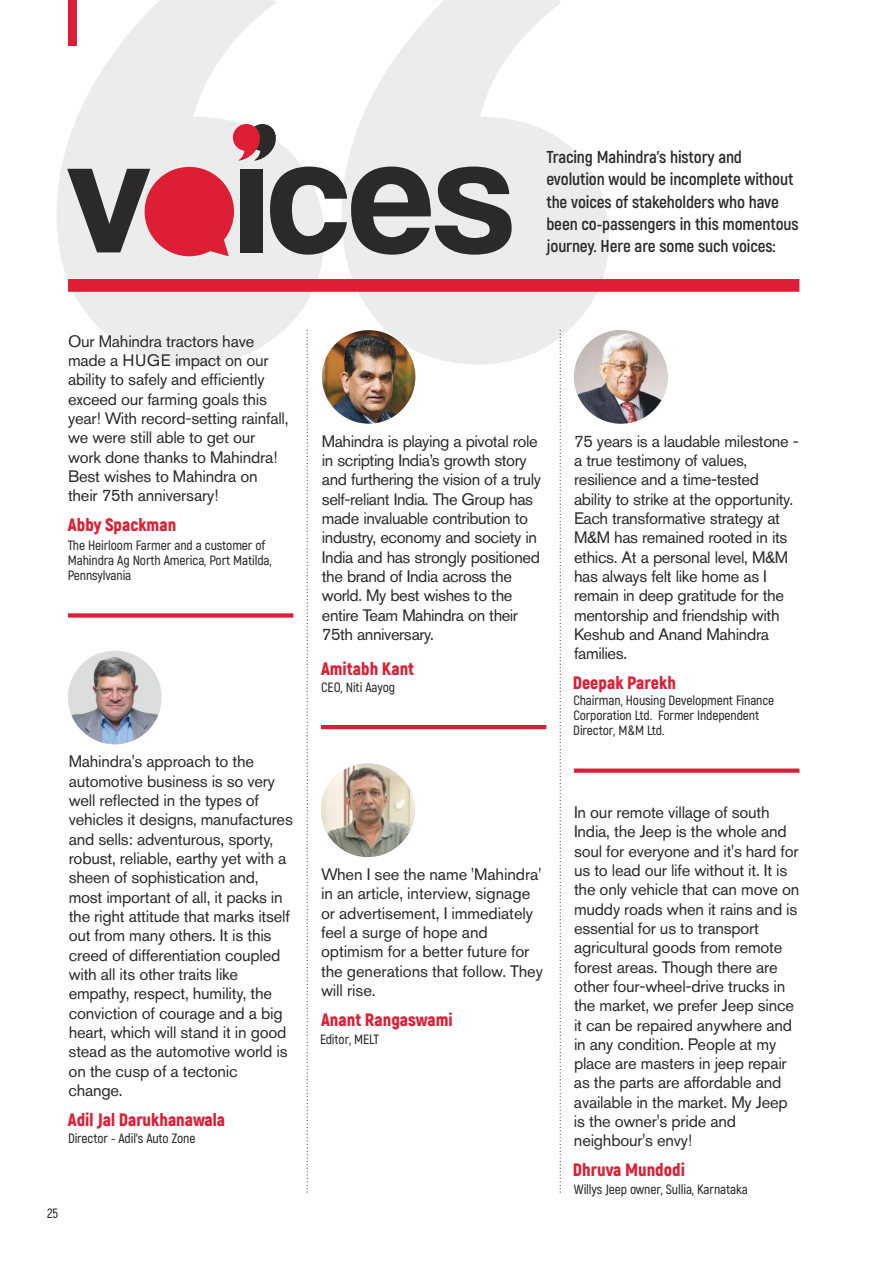
<style>
.page{position:relative;width:893px;height:1263px;background:#fff}
.page>*{position:absolute;margin:0;border:0;box-sizing:border-box;transform-origin:0 0}
.t1{font:170.1px "Coolvetica Rg";color:#2b2a29}
.t2{font:900 18px "Akrobat";color:#dd1e35}
.t3{font:700 17.25px/22.4px "Akrobat";letter-spacing:-.01em;color:#2b2a29}
.t4{font:16.5px/19.4px "Akzidenz Grotesk Pro";letter-spacing:-.015em;color:#2b2a29}
.t5{font:600 13.5px/14.9px "Akrobat";letter-spacing:-.01em;color:#2b2a29}
</style>
<div class="page">
<svg style="left:57px;top:0;width:552px;height:364px;fill:#ebecec"></svg>
<div style="left:68px;top:0;width:9px;height:46px;background:#dd1e35"></div>
<svg style="left:307px;top:330px;width:1px;height:863px"></svg>
<svg style="left:560px;top:330px;width:1px;height:863px"></svg>
<div style="left:68px;top:613px;width:225px;height:5px;background:#dd1e35"></div>
<hr style="left:321px;top:725px;width:225px;height:4px;background:#dd1e35">
<div style="left:574px;top:768px;width:225px;height:5px;background:#dd1e35"></div>
<div style="left:68px;top:279px;width:731px;height:13px;background:#dd1e35"></div>
<img style="left:68px;top:651px;width:94px;height:93px;border-radius:50%">
<div style="left:240px;top:169px;width:22px;height:83px;background:#2b2a29"></div>
<svg style="left:145px;top:167px;width:89px;height:89px;background:#df4558"></svg>
<svg style="left:233px;top:124px;width:43px;height:37px;background:#ab5b64"></svg>
<img style="left:574px;top:330px;width:94px;height:94px;border-radius:50%">
<img style="left:321px;top:763px;width:94px;height:94px;border-radius:50%">
<img style="left:322px;top:330px;width:93px;height:94px;border-radius:50%">
<h1 class="t1" style="left:67px;top:122px;width:447px">v ces</h1>
<p class="t3" style="left:546px;top:146px;width:254px">Tracing Mahindra's history and evolution would be incomplete without the voices of stakeholders who have been co-passengers in this momentous journey. Here are some such voices:</p>
<p class="t4" style="left:68px;top:333px;width:222px">Our Mahindra tractors have made a HUGE impact on our ability to safely and efficiently exceed our farming goals this year! With record-setting rainfall, we were still able to get our work done thanks to Mahindra!<br>Best wishes to Mahindra on their 75th anniversary!</p>
<p class="t2" style="left:68px;top:514px;width:110px">Abby Spackman</p>
<p class="t5" style="left:68px;top:538px;width:205px">The Heirloom Farmer and a customer of<br>Mahindra Ag North America, Port Matilda,<br>Pennsylvania</p>
<p class="t4" style="left:69px;top:754px;width:226px">Mahindra's approach to the automotive business is so very well reflected in the types of vehicles it designs, manufactures and sells: adventurous, sporty, robust, reliable, earthy yet with a sheen of sophistication and, most important of all, it packs in the right attitude that marks itself out from many others. It is this creed of differentiation coupled with all its other traits like empathy, respect, humility, the conviction of courage and a big heart, which will stand it in good stead as the automotive world is on the cusp of a tectonic change.</p>
<p class="t2" style="left:68px;top:1109px;width:159px">Adil Jal Darukhanawala</p>
<p class="t5" style="left:68px;top:1131px;width:129px">Director - Adil's Auto Zone</p>
<p class="t5" style="left:47px;top:1206px;width:13px">25</p>
<p class="t4" style="left:322px;top:433px;width:221px">Mahindra is playing a pivotal role in scripting India’s growth story and furthering the vision of a truly self-reliant India. The Group has made invaluable contribution to industry, economy and society in<br>India and has strongly positioned the brand of India across the world. My best wishes to the entire Team Mahindra on their<br>75th anniversary.</p>
<p class="t2" style="left:321px;top:658px;width:95px">Amitabh Kant</p>
<p class="t5" style="left:321px;top:680px;width:75px">CEO, Niti Aayog</p>
<p class="t4" style="left:321px;top:866px;width:223px">When I see the name 'Mahindra' in an article, interview, signage or advertisement, I immediately feel a surge of hope and optimism for a better future for the generations that follow. They will rise.</p>
<p class="t2" style="left:321px;top:1009px;width:133px">Anant Rangaswami</p>
<p class="t5" style="left:320px;top:1032px;width:61px">Editor, MELT</p>
<p class="t4" style="left:574px;top:433px;width:226px">75 years is a laudable milestone - a true testimony of values, resilience and a time-tested ability to strike at the opportunity.<br>Each transformative strategy at<br>M&amp;M has remained rooted in its ethics. At a personal level, M&amp;M has always felt like home as I remain in deep gratitude for the mentorship and friendship with<br>Keshub and Anand Mahindra families.</p>
<p class="t2" style="left:573px;top:672px;width:104px">Deepak Parekh</p>
<p class="t5" style="left:573px;top:693px;width:202px">Chairman, Housing Development Finance<br>Corporation Ltd. Former Independent<br>Director, M&amp;M Ltd.</p>
<p class="t4" style="left:574px;top:804px;width:227px">In our remote village of south<br>India, the Jeep is the whole and soul for everyone and it's hard for us to lead our life without it. It is the only vehicle that can move on muddy roads when it rains and is essential for us to transport agricultural goods from remote forest areas. Though there are other four-wheel-drive trucks in the market, we prefer Jeep since it can be repaired anywhere and in any condition. People at my place are masters in jeep repair as the parts are affordable and available in the market. My Jeep is the owner's pride and neighbour's envy!</p>
<p class="t2" style="left:573px;top:1159px;width:114px">Dhruva Mundodi</p>
<p class="t5" style="left:574px;top:1182px;width:175px">Willys Jeep owner, Sullia, Karnataka</p>
</div>
